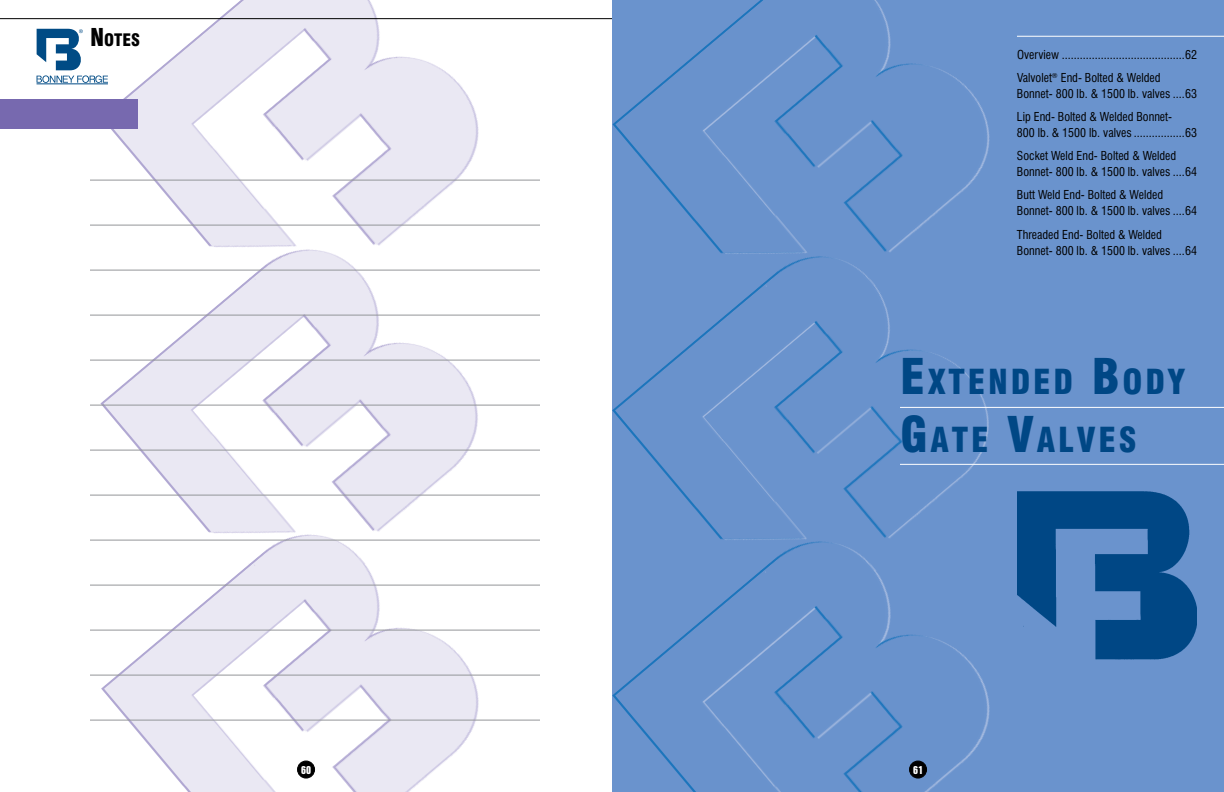
<style>
.page{position:relative;width:1224px;height:792px;background:#fff}
.page>*{position:absolute;margin:0;border:0;box-sizing:border-box;transform-origin:0 0}
.t1{font:900 condensed 33.6px/57.6px "Swiss 721 BT";letter-spacing:.085em;color:#004785}
.t2{font:900 condensed 16.8px "Swiss 721 BT";color:#000}
.t3{font:condensed 12px/23.2px "Swiss 721 BT";color:#000}
.t4{font:10px "Swiss 921 BT Regular A";color:#fff}
.s1{font-size:24px}
.s2{font-size:48px}
</style>
<div class="page">
<img style="left:104px;top:619px;width:406px;height:173px">
<img style="left:103px;top:333px;width:407px;height:286px">
<img style="left:104px;top:0;width:406px;height:333px">
<div style="left:0;top:99px;width:137px;height:29px;background:#7769af"></div>
<hr style="left:37px;top:84px;width:71px;height:1px;background:#004b85">
<svg style="left:37px;top:29px;width:71px;height:54px"></svg>
<hr style="left:0;top:18px;width:621px;height:1px;background:#000">
<div style="left:298px;top:761px;width:17px;height:17px;background:#000;border-radius:50%"></div>
<div style="left:297px;top:761px;width:18px;height:18px;border:1px solid #000;border-radius:50%"></div>
<hr style="left:90px;top:180px;width:450px;height:1px;background:#939598">
<hr style="left:90px;top:225px;width:450px;height:1px;background:#939598">
<hr style="left:90px;top:270px;width:450px;height:1px;background:#939598">
<hr style="left:90px;top:315px;width:450px;height:1px;background:#939598">
<hr style="left:90px;top:360px;width:450px;height:1px;background:#939598">
<hr style="left:90px;top:405px;width:450px;height:1px;background:#939598">
<hr style="left:90px;top:450px;width:450px;height:1px;background:#939598">
<hr style="left:90px;top:495px;width:450px;height:1px;background:#939598">
<hr style="left:90px;top:540px;width:450px;height:1px;background:#939598">
<hr style="left:90px;top:585px;width:450px;height:1px;background:#939598">
<hr style="left:90px;top:630px;width:450px;height:1px;background:#939598">
<hr style="left:90px;top:675px;width:450px;height:1px;background:#939598">
<hr style="left:90px;top:720px;width:450px;height:1px;background:#939598">
<div style="left:1022px;top:0;width:202px;height:792px;background:#6a93cd"></div>
<hr style="left:1017px;top:36px;width:207px;height:1px;background:#fff">
<div style="left:615px;top:626px;width:406px;height:166px;background:#6992cc"></div>
<div style="left:615px;top:340px;width:406px;height:286px;background:#6a93cd"></div>
<div style="left:615px;top:0;width:407px;height:340px;background:#6a93cd"></div>
<hr style="left:900px;top:407px;width:324px;height:1px;background:#fff">
<div style="left:910px;top:761px;width:17px;height:17px;background:#000;border-radius:50%"></div>
<div style="left:909px;top:761px;width:18px;height:18px;border:1px solid #000;border-radius:50%"></div>
<hr style="left:900px;top:464px;width:324px;height:1px;background:#fff">
<img style="left:1017px;top:492px;width:180px;height:172px">
<h2 class="t2" style="left:90px;top:30px;width:51px"><span class="s1">N</span>OTES</h2>
<p class="t4" style="left:301px;top:763px;width:11px">60</p>
<p class="t3" style="left:1017px;top:43px;width:181px">Overview .........................................62<br>Valvolet<sup>®</sup> End- Bolted &amp; Welded</p>
<p class="t3" style="left:1017px;top:82px;width:181px">Bonnet- 800 lb. &amp; 1500 lb. valves ....63<br>Lip End- Bolted &amp; Welded Bonnet-</p>
<p class="t3" style="left:1017px;top:121px;width:181px">800 lb. &amp; 1500 lb. valves .................63<br>Socket Weld End- Bolted &amp; Welded</p>
<p class="t3" style="left:1017px;top:160px;width:181px">Bonnet- 800 lb. &amp; 1500 lb. valves ....64<br>Butt Weld End- Bolted &amp; Welded</p>
<p class="t3" style="left:1017px;top:199px;width:181px">Bonnet- 800 lb. &amp; 1500 lb. valves ....64<br>Threaded End- Bolted &amp; Welded</p>
<p class="t3" style="left:1017px;top:239px;width:181px">Bonnet- 800 lb. &amp; 1500 lb. valves ....64</p>
<h1 class="t1" style="left:900px;top:353px;width:287px"><span class="s2">E</span>XTENDED <span class="s2">B</span>ODY<br><span class="s2">G</span>ATE <span class="s2">V</span>ALVES</h1>
<p class="t4" style="left:913px;top:763px;width:11px">61</p>
</div>
